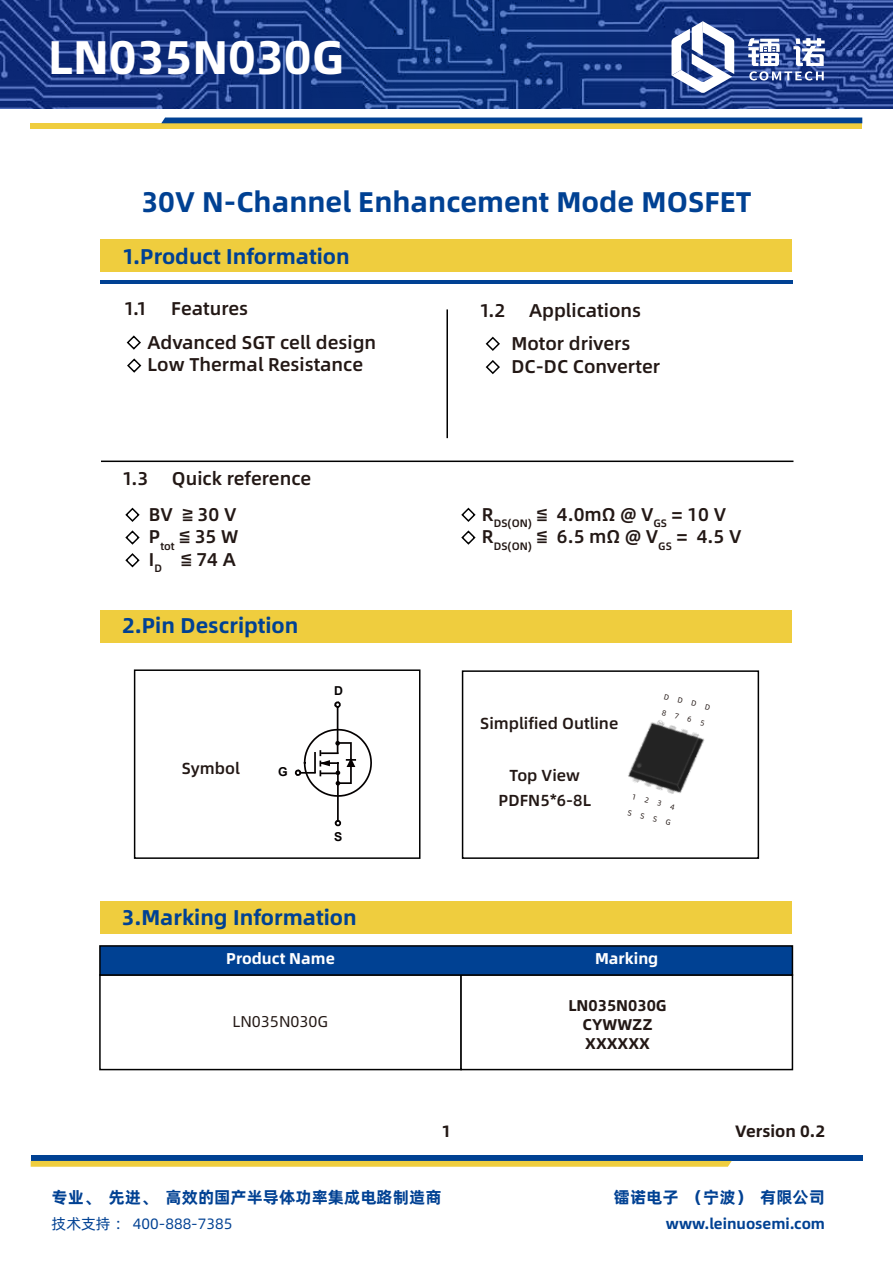
<style>
.page{position:relative;width:893px;height:1263px;background:#fff}
.page>*{position:absolute;margin:0;border:0;box-sizing:border-box;transform-origin:0 0}
.t1{font:47.25px "Alibaba Pu Hui Ti B";color:#fff}
.t2{font:28.5px "Alibaba Pu Hui Ti B";color:#004193}
.t3{font:21.3px "Alibaba Pu Hui Ti B";color:#004193}
.t4{font:18.6px/22.2px "Alibaba Pu Hui Ti M";color:#231815}
.t5{font:16.5px "Alibaba Pu Hui Ti B";color:#004193}
.t6{font:16.5px "Alibaba Pu Hui Ti B";color:#231815}
.t7{font:16.05px/25.3px "Alibaba Pu Hui Ti M";color:#231815;text-align:center}
.t8{font:15.6px/18.8px "Alibaba Pu Hui Ti B";color:#231815;text-align:center}
.t9{font:15.6px "Alibaba Pu Hui Ti B";color:#fff}
.t10{font:15.6px "Alibaba Pu Hui Ti R";color:#231815}
.t11{font:15px "Alibaba Pu Hui Ti B";color:#004193}
.t12{font:15px "Alibaba Pu Hui Ti R";color:#004193}
.t13{font:700 12.3px "Arial";color:#040000}
.t14{font:7.5px/16.5px "Alibaba Pu Hui Ti R";color:#231815}
</style>
<div class="page">
<div style="left:100px;top:239px;width:692px;height:33px;background:#efcd3e"></div>
<hr style="left:100px;top:281px;width:693px;height:3px;background:#004193">
<hr style="left:101px;top:461px;width:692px;height:1px;background:#000">
<hr style="left:446px;top:309px;width:2px;height:129px;background:#000">
<svg style="left:485px;top:336px;width:15px;height:15px"></svg>
<svg style="left:125px;top:507px;width:15px;height:15px"></svg>
<svg style="left:125px;top:530px;width:15px;height:15px"></svg>
<svg style="left:125px;top:553px;width:15px;height:15px"></svg>
<svg style="left:461px;top:507px;width:15px;height:15px"></svg>
<svg style="left:461px;top:530px;width:15px;height:15px"></svg>
<div style="left:100px;top:610px;width:692px;height:32px;background:#efcd3e"></div>
<div style="left:31px;top:1155px;width:831px;height:6px;background:#004193"></div>
<svg style="left:31px;top:1161px;width:701px;height:6px;background:#efcf46"></svg>
<svg style="left:334px;top:820px;width:8px;height:7px"></svg>
<svg style="left:334px;top:701px;width:7px;height:8px"></svg>
<hr style="left:337px;top:707px;width:1px;height:46px;background:#040000">
<hr style="left:337px;top:773px;width:2px;height:48px;background:#040000">
<svg style="left:294px;top:728px;width:78px;height:70px"></svg>
<div style="left:134px;top:669px;width:286px;height:190px;border:2px solid #000"></div>
<div style="left:462px;top:670px;width:297px;height:189px;background:#fff;border:2px solid #000"></div>
<div style="left:100px;top:901px;width:692px;height:33px;background:#efcd3e"></div>
<div style="left:99px;top:974px;width:363px;height:96px;background:#fff;border:2px solid #000"></div>
<div style="left:460px;top:974px;width:333px;height:96px;background:#fff;border:2px solid #000"></div>
<div style="left:99px;top:945px;width:694px;height:31px;background:#004193;border:2px solid #000"></div>
<svg style="left:0;top:0;width:893px;height:108px;background:#183884"></svg>
<div style="left:31px;top:123px;width:831px;height:6px;background:#efcd3e"></div>
<div style="left:161px;top:118px;width:701px;height:5px;background:#004193"></div>
<svg style="left:671px;top:21px;width:63px;height:72px"></svg>
<svg style="left:748px;top:38px;width:77px;height:43px"></svg>
<svg style="left:485px;top:360px;width:15px;height:15px"></svg>
<svg style="left:126px;top:335px;width:15px;height:15px"></svg>
<svg style="left:127px;top:358px;width:15px;height:15px"></svg>
<img style="left:568px;top:670px;width:192px;height:180px">
<h1 class="t1" style="left:48px;top:20px;width:298px">LN035N030G</h1>
<h2 class="t2" style="left:141px;top:179px;width:612px">30V N-Channel Enhancement Mode MOSFET</h2>
<p class="t3" style="left:122px;top:239px;width:229px">1.Product Information</p>
<p class="t4" style="left:124px;top:296px;width:25px">1.1</p>
<p class="t4" style="left:171px;top:296px;width:79px">Features</p>
<p class="t4" style="left:511px;top:332px;width:150px">Motor drivers<br>DC-DC Converter</p>
<p class="t4" style="left:479px;top:298px;width:28px">1.2</p>
<p class="t4" style="left:529px;top:298px;width:113px">Applications</p>
<p class="t4" style="left:147px;top:330px;width:230px">Advanced SGT cell design</p>
<p class="t4" style="left:148px;top:353px;width:217px">Low Thermal Resistance</p>
<p class="t4" style="left:122px;top:466px;width:28px">1.3</p>
<p class="t4" style="left:172px;top:466px;width:141px">Quick reference</p>
<p class="t4" style="left:149px;top:502px;width:91px;text-align:justify">BV ≧ 30 V P<sub>tot</sub> ≦ 35 W I<sub>D</sub> ≦ 74 A</p>
<p class="t3" style="left:122px;top:609px;width:178px">2.Pin Description</p>
<p class="t13" style="left:334px;top:682px;width:10px">D</p>
<p class="t7" style="left:182px;top:755px;width:60px">Symbol</p>
<p class="t13" style="left:278px;top:763px;width:11px">G</p>
<p class="t13" style="left:334px;top:828px;width:10px">S</p>
<p class="t4" style="left:482px;top:502px;width:261px">R<sub>DS(ON)</sub> ≦ 4.0mΩ @ V<sub>GS</sub> = 10 V<br>R<sub>DS(ON)</sub> ≦ 6.5 mΩ @ V<sub>GS</sub> = 4.5 V</p>
<p class="t7" style="left:480px;top:709px;width:140px">Simplified Outline</p>
<p class="t7" style="left:498px;top:762px;width:94px">Top View<br>PDFN5*6-8L</p>
<p class="t14" style="left:666px;top:688px;width:49px;rotate:14deg">D D D D<br>8 7 6 5</p>
<p class="t14" style="left:634px;top:788px;width:45px;rotate:14deg">1 2 3 4</p>
<p class="t14" style="left:630px;top:804px;width:46px;rotate:14deg">S S S G</p>
<p class="t3" style="left:122px;top:900px;width:236px">3.Marking Information</p>
<p class="t9" style="left:226px;top:946px;width:110px">Product Name</p>
<p class="t9" style="left:595px;top:946px;width:65px">Marking</p>
<p class="t10" style="left:232px;top:1009px;width:97px">LN035N030G</p>
<p class="t8" style="left:568px;top:995px;width:100px">LN035N030G<br>CYWWZZ<br>XXXXXX</p>
<p class="t6" style="left:442px;top:1118px;width:11px">1</p>
<p class="t6" style="left:735px;top:1118px;width:91px">Version 0.2</p>
<p class="t5" style="left:52px;top:1184px;width:391px">专业、先进、高效的国产半导体功率集成电路制造商</p>
<p class="t5" style="left:614px;top:1184px;width:213px">镭诺电子（宁波）有限公司</p>
<p class="t12" style="left:52px;top:1213px;width:182px">技术支持： 400-888-7385</p>
<p class="t11" style="left:666px;top:1212px;width:161px">www.leinuosemi.com</p>
</div>
